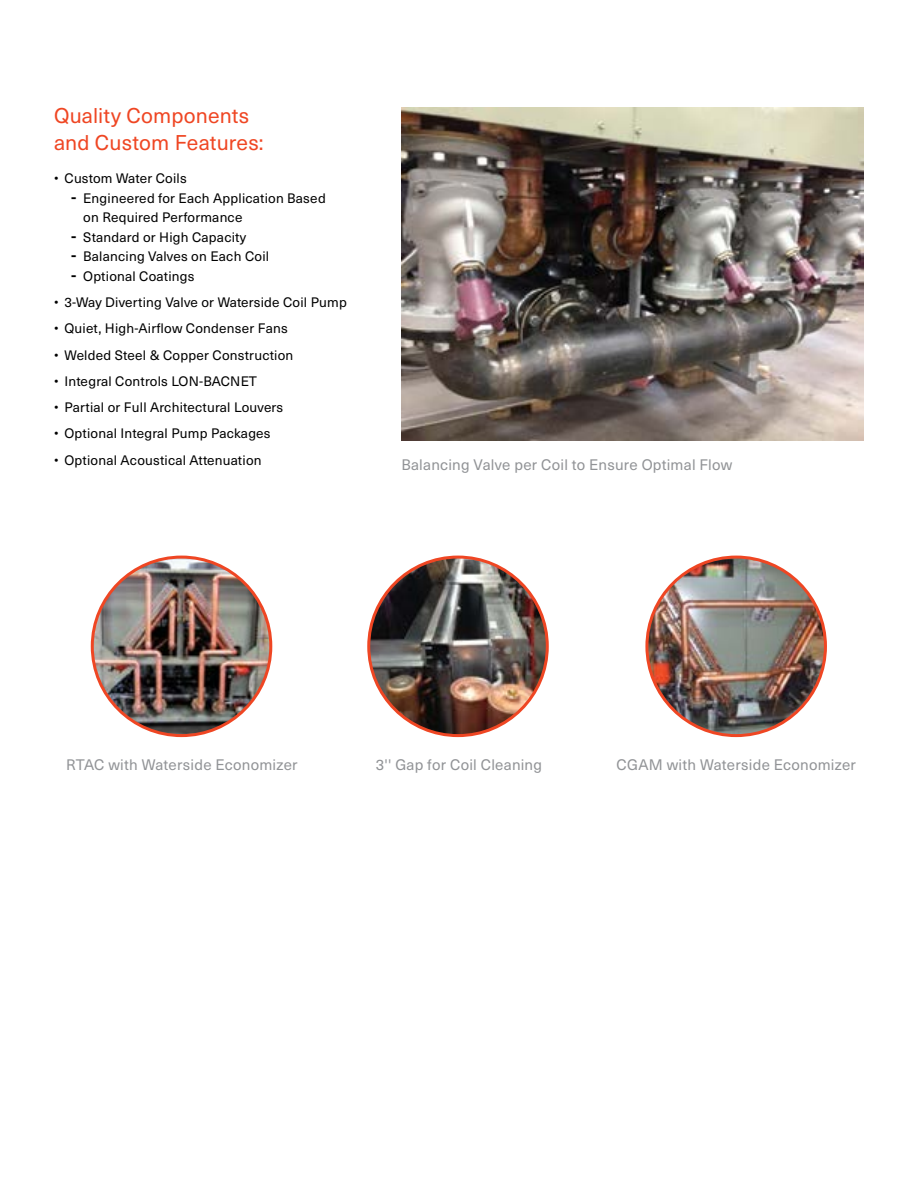
<style>
.page{position:relative;width:918px;height:1188px;background:#fff}
.page>*{position:absolute;margin:0;border:0;box-sizing:border-box;transform-origin:0 0}
.t1{font:21px/27px "Neue Haas Unica W1 G";letter-spacing:.005em;color:#ef4623}
.t2{font:15px "Neue Haas Unica W1 G";letter-spacing:.015em;color:#919396}
.t3{font:13.5px "Neue Haas Unica W1 G";letter-spacing:.015em;color:#000}
.s1{font-weight:700;font-size:16.5px}
.s2{font-weight:700;font-size:16.5px;color:#fff}
</style>
<div class="page">
<img style="left:92px;top:557px;width:179px;height:179px;border-radius:89px">
<img style="left:369px;top:557px;width:178px;height:179px;border-radius:89px">
<img style="left:647px;top:557px;width:178px;height:179px;border-radius:89px">
<img style="left:401px;top:107px;width:462px;height:333px">
<h1 class="t1" style="left:54px;top:101px;width:211px">Quality Components and Custom Features:</h1>
<p class="t3" style="left:54px;top:169px;width:134px">• Custom Water Coils</p>
<p class="t3" style="left:71px;top:188px;width:256px"><span class="s1">-</span> Engineered for Each Application Based</p>
<p class="t3" style="left:71px;top:208px;width:173px"><span class="s2">-</span> on Required Performance</p>
<p class="t3" style="left:71px;top:227px;width:177px"><span class="s1">-</span> Standard or High Capacity</p>
<p class="t3" style="left:71px;top:247px;width:200px"><span class="s1">-</span> Balancing Valves on Each Coil</p>
<p class="t3" style="left:71px;top:266px;width:125px"><span class="s1">-</span> Optional Coatings</p>
<p class="t3" style="left:54px;top:292px;width:294px">• 3-Way Diverting Valve or Waterside Coil Pump</p>
<p class="t3" style="left:54px;top:319px;width:235px">• Quiet, High-Airflow Condenser Fans</p>
<p class="t3" style="left:54px;top:345px;width:241px">• Welded Steel &amp; Copper Construction</p>
<p class="t3" style="left:54px;top:371px;width:205px">• Integral Controls LON-BACNET</p>
<p class="t3" style="left:54px;top:397px;width:231px">• Partial or Full Architectural Louvers</p>
<p class="t3" style="left:54px;top:424px;width:218px">• Optional Integral Pump Packages</p>
<p class="t3" style="left:54px;top:450px;width:209px">• Optional Acoustical Attenuation</p>
<p class="t2" style="left:401px;top:453px;width:333px">Balancing Valve per Coil to Ensure Optimal Flow</p>
<p class="t2" style="left:66px;top:754px;width:233px">RTAC with Waterside Economizer</p>
<p class="t2" style="left:376px;top:754px;width:168px">3'' Gap for Coil Cleaning</p>
<p class="t2" style="left:616px;top:754px;width:241px">CGAM with Waterside Economizer</p>
</div>
